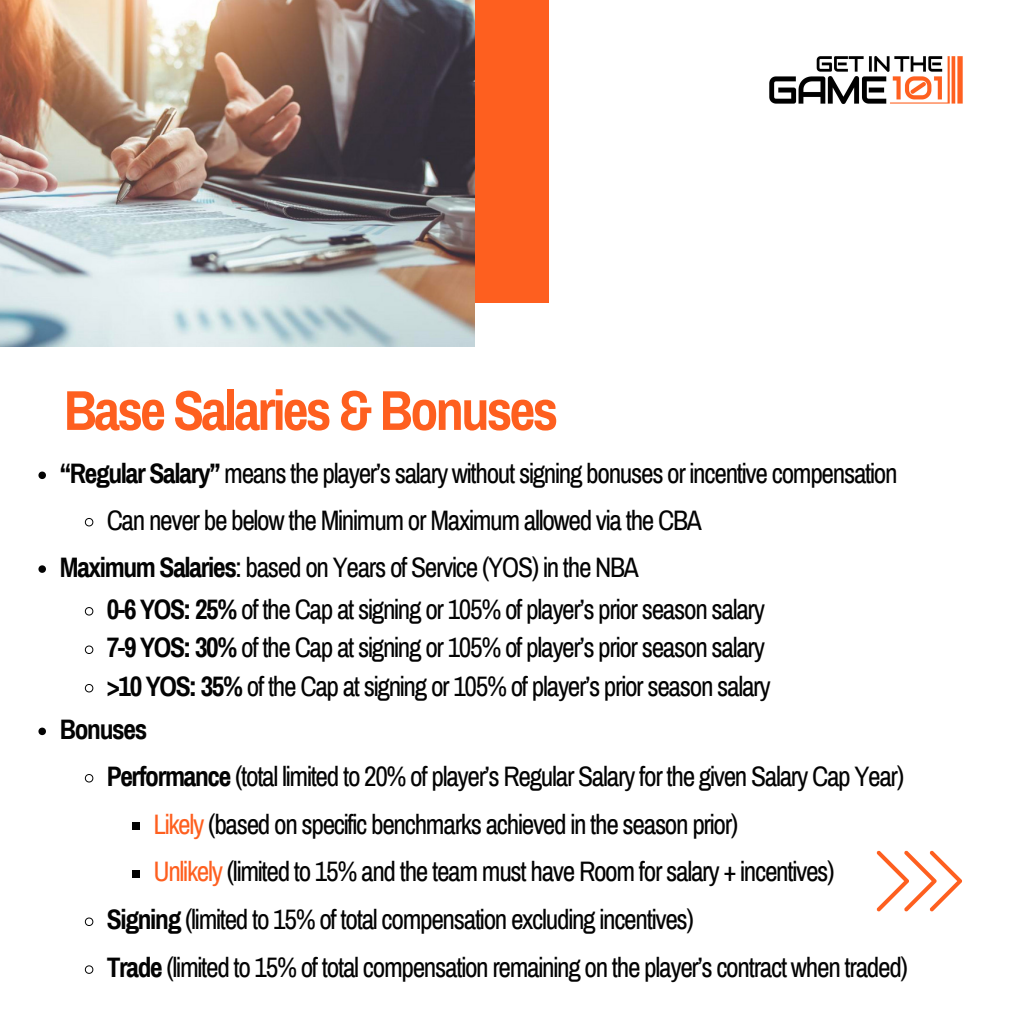
<style>
.page{position:relative;width:1013px;height:1013px;background:#fff}
.page>*{position:absolute;margin:0;border:0;box-sizing:border-box;transform-origin:0 0}
.t1{font:700 56.25px "Archivo Narrow";letter-spacing:-.05em;color:#fe5f1f}
.t2{font:27.5px "Archivo Narrow";letter-spacing:-.05em;color:#030303}
.t3{font:700 27.5px "Archivo Narrow";letter-spacing:-.05em;color:#030303}
.s1{font-weight:700}
.s2{color:#fe5f1f}
</style>
<div class="page">
<div style="left:0;top:0;width:549px;height:303px;background:#fe5f1f"></div>
<svg style="left:38px;top:471px;width:8px;height:8px"></svg>
<svg style="left:84px;top:518px;width:10px;height:9px"></svg>
<svg style="left:38px;top:565px;width:8px;height:8px"></svg>
<svg style="left:84px;top:607px;width:10px;height:9px"></svg>
<svg style="left:84px;top:645px;width:10px;height:9px"></svg>
<svg style="left:84px;top:684px;width:10px;height:9px"></svg>
<svg style="left:38px;top:727px;width:8px;height:8px"></svg>
<svg style="left:84px;top:774px;width:10px;height:9px"></svg>
<div style="left:132px;top:822px;width:8px;height:7px;background:#030303"></div>
<div style="left:132px;top:870px;width:8px;height:7px;background:#030303"></div>
<svg style="left:84px;top:917px;width:10px;height:9px"></svg>
<svg style="left:84px;top:965px;width:10px;height:9px"></svg>
<img style="left:769px;top:56px;width:194px;height:48px">
<img style="left:0;top:0;width:474px;height:346px">
<svg style="left:876px;top:850px;width:86px;height:61px"></svg>
<p class="t1" style="left:64px;top:380px;width:496px">Base Salaries &amp; Bonuses</p>
<p class="t2" style="left:60px;top:458px;width:839px"><span class="s1">“Regular Salary”</span> means the player’s salary without signing bonuses or incentive compensation</p>
<h1 class="t2" style="left:107px;top:505px;width:596px">Can never be below the Minimum or Maximum allowed via the CBA</h1>
<p class="t2" style="left:60px;top:552px;width:580px"><span class="s1">Maximum Salaries</span>: based on Years of Service (YOS) in the NBA</p>
<p class="t2" style="left:107px;top:594px;width:660px"><span class="s1">0-6 YOS: 25%</span> of the Cap at signing or 105% of player’s prior season salary</p>
<p class="t2" style="left:107px;top:633px;width:660px"><span class="s1">7-9 YOS: 30%</span> of the Cap at signing or 105% of player’s prior season salary</p>
<p class="t2" style="left:107px;top:671px;width:665px"><span class="s1">&gt;10 YOS: 35%</span> of the Cap at signing or 105% of player’s prior season salary</p>
<p class="t3" style="left:60px;top:714px;width:89px">Bonuses</p>
<p class="t2" style="left:107px;top:761px;width:799px"><span class="s1">Performance</span> (total limited to 20% of player’s Regular Salary for the given Salary Cap Year)</p>
<p class="t2" style="left:153px;top:809px;width:586px"><span class="s2">Likely</span> (based on specific benchmarks achieved in the season prior)</p>
<p class="t2" style="left:153px;top:857px;width:682px"><span class="s2">Unlikely</span> (limited to 15% and the team must have Room for salary + incentives)</p>
<p class="t2" style="left:107px;top:905px;width:589px"><span class="s1">Signing</span> (limited to 15% of total compensation excluding incentives)</p>
<p class="t2" style="left:107px;top:952px;width:803px"><span class="s1">Trade</span> (limited to 15% of total compensation remaining on the player’s contract when traded)</p>
</div>
